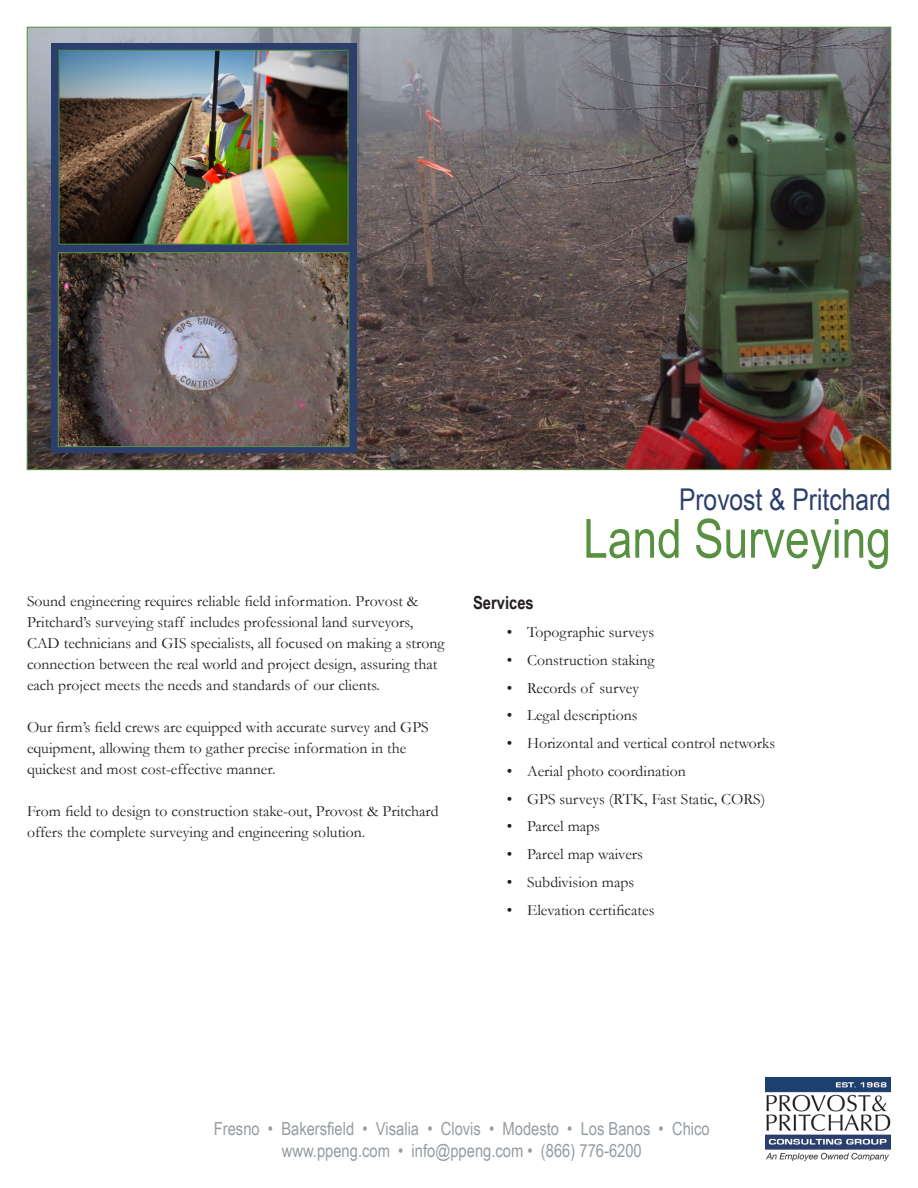
<style>
.page{position:relative;width:918px;height:1188px;background:#fff}
.page>*{position:absolute;margin:0;border:0;box-sizing:border-box;transform-origin:0 0}
.Sub-Header_3{font:54px "Arial Narrow";color:#569040}
.Sub-Header_3-2{font:30px "Arial Narrow";color:#2c3f6c}
.Sub-Header_2{font:18px "Arial Narrow";color:#959ca1}
.t1{font:700 18px "Arial Narrow";color:#231f20}
.t2{font:15.75px/21px "Garamond";color:#231f20}
</style>
<div class="page">
<img style="left:766px;top:1078px;width:125px;height:83px">
<img style="left:29px;top:29px;width:860px;height:439px">
<div style="left:51px;top:44px;width:305px;height:409px;background:#2c3f6c"></div>
<img style="left:60px;top:254px;width:287px;height:191px">
<div style="left:58px;top:252px;width:291px;height:195px;border:1px solid #569040"></div>
<img style="left:61px;top:52px;width:285px;height:191px">
<div style="left:59px;top:50px;width:289px;height:195px;border:1px solid #4a8e41"></div>
<p class="t2" style="left:27px;top:591px;width:419px">Sound engineering requires reliable field information. Provost &amp; Pritchard’s surveying staff includes professional land surveyors, CAD technicians and GIS specialists, all focused on making a strong connection between the real world and project design, assuring that each project meets the needs and standards of our clients.</p>
<p class="t2" style="left:27px;top:717px;width:403px">Our firm’s field crews are equipped with accurate survey and GPS equipment, allowing them to gather precise information in the quickest and most cost-effective manner.</p>
<p class="t2" style="left:27px;top:801px;width:413px">From field to design to construction stake-out, Provost &amp; Pritchard offers the complete surveying and engineering solution.</p>
<p class="Sub-Header_3-2" style="left:679px;top:477px;width:213px">Provost &amp; Pritchard</p>
<p class="Sub-Header_3" style="left:583px;top:499px;width:309px">Land Surveying</p>
<p class="t1" style="left:473px;top:589px;width:62px">Services</p>
<p class="t2" style="left:507px;top:621px;width:149px">• Topographic surveys</p>
<p class="t2" style="left:507px;top:649px;width:149px">• Construction staking</p>
<p class="t2" style="left:507px;top:677px;width:134px">• Records of survey</p>
<p class="t2" style="left:507px;top:704px;width:132px">• Legal descriptions</p>
<p class="t2" style="left:507px;top:732px;width:270px">• Horizontal and vertical control networks</p>
<p class="t2" style="left:507px;top:760px;width:180px">• Aerial photo coordination</p>
<p class="t2" style="left:507px;top:788px;width:260px">• GPS surveys (RTK, Fast Static, CORS)</p>
<p class="t2" style="left:507px;top:815px;width:95px">• Parcel maps</p>
<p class="t2" style="left:507px;top:843px;width:138px">• Parcel map waivers</p>
<p class="t2" style="left:507px;top:871px;width:129px">• Subdivision maps</p>
<p class="t2" style="left:507px;top:899px;width:149px">• Elevation certificates</p>
<p class="Sub-Header_2" style="left:214px;top:1116px;width:497px">Fresno • Bakersfield • Visalia • Clovis • Modesto • Los Banos • Chico</p>
<p class="Sub-Header_2" style="left:282px;top:1137px;width:362px">www.ppeng.com • info@ppeng.com • (866) 776-6200</p>
</div>
